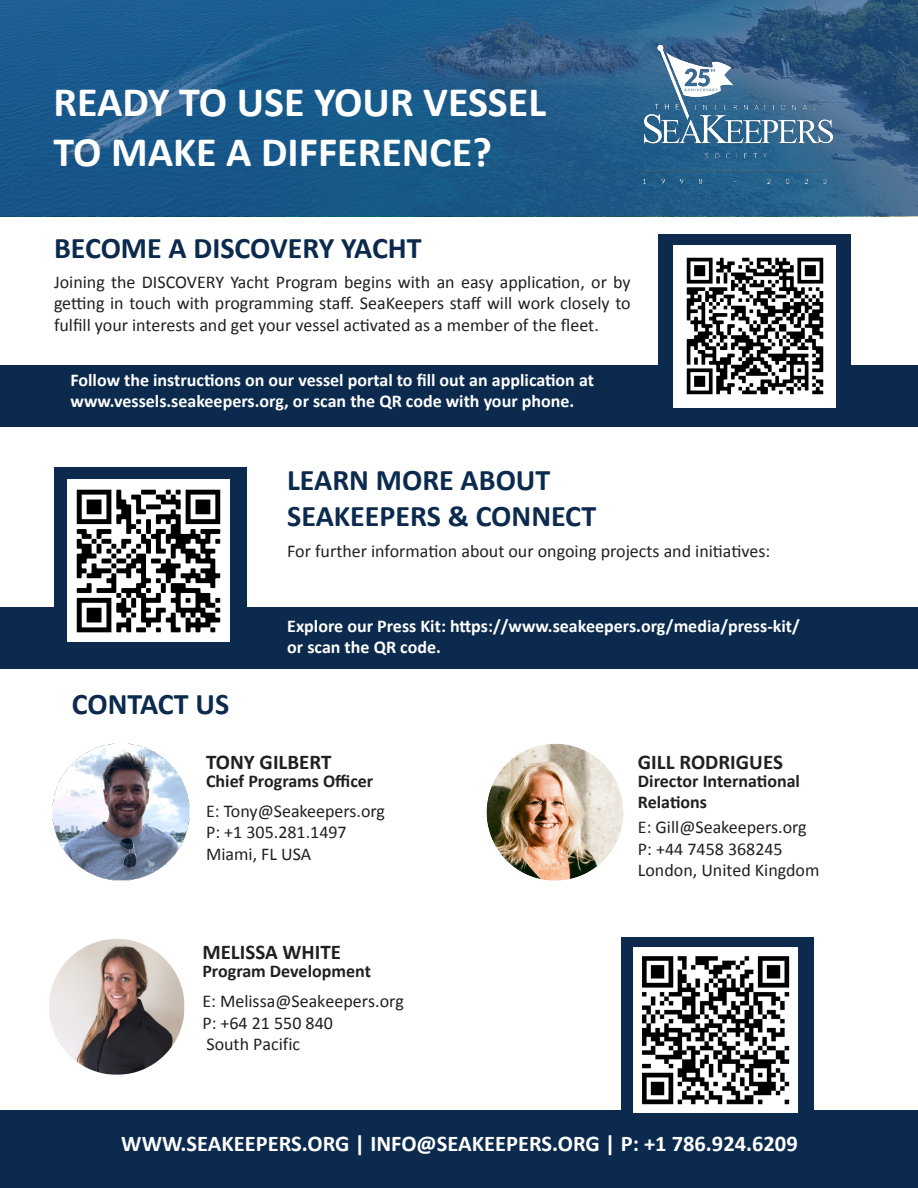
<style>
.page{position:relative;width:918px;height:1188px;background:#fff}
.page>*{position:absolute;margin:0;border:0;box-sizing:border-box;transform-origin:0 0}
.t1{font:700 42px "Calibri";color:#fff}
.t2{font:700 30px "Calibri";color:#0b2a4d}
.t3{font:700 22.5px "Calibri";color:#fff}
.t4{font:700 21px "Calibri";color:#231f20}
.t5{font:18px/21.6px "Calibri";color:#231f20}
.t6{font:700 18px/21.6px "Calibri";color:#fff}
.t7{font:700 18px/21.6px "Calibri";color:#231f20}
.s1{font-weight:700}
</style>
<div class="page">
<div style="left:659px;top:234px;width:192px;height:184px;background:#0b2a4d"></div>
<div style="left:0;top:608px;width:918px;height:61px;background:#0b2a4d"></div>
<div style="left:0;top:1110px;width:918px;height:78px;background:#0b2a4d"></div>
<svg style="left:0;top:0;width:918px;height:216px;background:#205b8a"></svg>
<img style="left:630px;top:41px;width:216px;height:151px">
<div style="left:54px;top:468px;width:192px;height:183px;background:#0b2a4d"></div>
<div style="left:0;top:365px;width:918px;height:61px;background:#0b2a4d"></div>
<img style="left:674px;top:245px;width:162px;height:162px">
<img style="left:68px;top:480px;width:162px;height:162px">
<img style="left:52px;top:743px;width:138px;height:138px">
<img style="left:486px;top:743px;width:138px;height:138px">
<img style="left:49px;top:939px;width:136px;height:136px">
<div style="left:621px;top:937px;width:192px;height:183px;background:#0b2a4d"></div>
<img style="left:633px;top:948px;width:165px;height:164px">
<p class="t1" style="left:53px;top:72px;width:494px">READY TO USE YOUR VESSEL</p>
<p class="t1" style="left:53px;top:123px;width:440px">TO MAKE A DIFFERENCE?</p>
<p class="t2" style="left:54px;top:227px;width:369px">BECOME A DISCOVERY YACHT</p>
<p class="t5" style="left:54px;top:271px;width:578px;text-align:justify">Joining the DISCOVERY Yacht Program begins with an easy application, or by getting in touch with programming staff. SeaKeepers staff will work closely to fulfill your interests and get your vessel activated as a member of the fleet.</p>
<p class="t6" style="left:70px;top:368px;width:525px">Follow the instructions on our vessel portal to fill out an application at www.vessels.seakeepers.org, or scan the QR code with your phone.</p>
<p class="t2" style="left:287px;top:459px;width:265px">LEARN MORE ABOUT</p>
<p class="t2" style="left:287px;top:495px;width:310px">SEAKEEPERS &amp; CONNECT</p>
<p class="t5" style="left:287px;top:540px;width:485px">For further information about our ongoing projects and initiatives:</p>
<p class="t2" style="left:72px;top:683px;width:159px">CONTACT US</p>
<p class="t6" style="left:287px;top:614px;width:514px">Explore our Press Kit: https://www.seakeepers.org/media/press-kit/ or scan the QR code.</p>
<p class="t4" style="left:206px;top:747px;width:127px">TONY GILBERT</p>
<p class="t7" style="left:206px;top:769px;width:169px">Chief Programs Officer</p>
<p class="t5" style="left:206px;top:799px;width:181px">E: Tony@Seakeepers.org</p>
<p class="t5" style="left:206px;top:821px;width:142px">P: +1 305.281.1497</p>
<p class="t5" style="left:206px;top:842px;width:107px">Miami, FL USA</p>
<p class="t4" style="left:202px;top:937px;width:140px">MELISSA WHITE</p>
<p class="t5" style="left:202px;top:956px;width:203px;line-height:29.7px"><span class="s1">Program Development<br></span>E: Melissa@Seakeepers.org</p>
<p class="t5" style="left:202px;top:1011px;width:132px">P: +64 21 550 840<br>South Pacific</p>
<p class="t4" style="left:638px;top:747px;width:147px">GILL RODRIGUES</p>
<p class="t7" style="left:638px;top:769px;width:164px">Director International<br>Relations</p>
<p class="t5" style="left:638px;top:816px;width:170px">E: Gill@Seakeepers.org</p>
<p class="t5" style="left:638px;top:838px;width:146px">P: +44 7458 368245</p>
<p class="t5" style="left:638px;top:859px;width:183px">London, United Kingdom</p>
<p class="t3" style="left:121px;top:1127px;width:678px">WWW.SEAKEEPERS.ORG | INFO@SEAKEEPERS.ORG | P: +1 786.924.6209</p>
</div>
